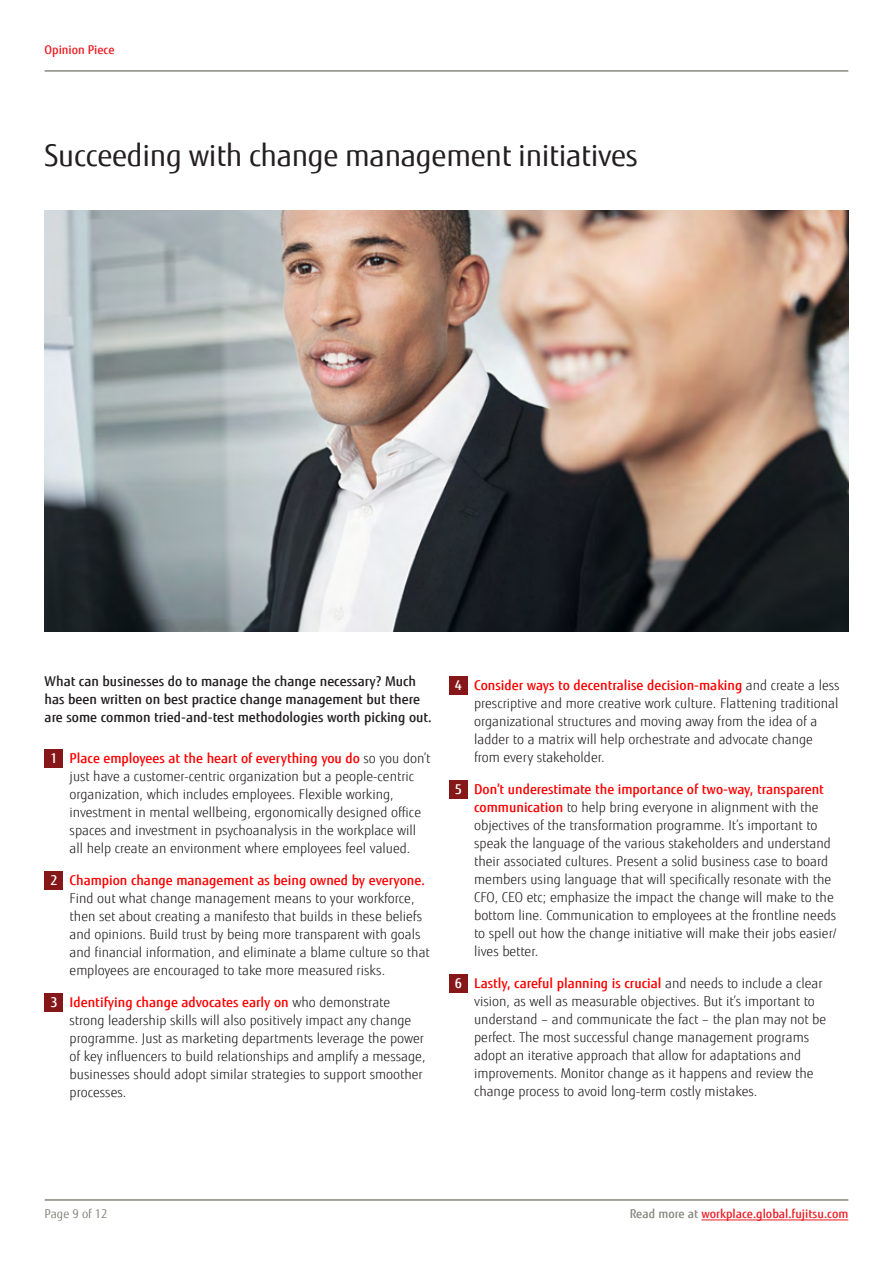
<style>
.page{position:relative;width:893px;height:1263px;background:#fff}
.page>*{position:absolute;margin:0;border:0;box-sizing:border-box;transform-origin:0 0}
.t1{font:30px "Fujitsu Sans";letter-spacing:-.01em;color:#231f20}
.t2{font:300 13.5px/18px "Fujitsu Sans";color:#231f20}
.t3{font:500 13.5px/18px "Fujitsu Sans";color:#231f20}
.t4{font:500 13.5px "Fujitsu Sans";color:#f00}
.t5{font:500 13.5px "Fujitsu Sans";color:#fff}
.t6{font:500 12px "Fujitsu Sans";color:#ed1d24}
.t7{font:12px "Fujitsu Sans";color:#87867e}
.s1{font-weight:500;color:#f00}
.s2{color:#87867e}
</style>
<div class="page">
<hr style="left:45px;top:70px;width:803px;height:2px;background:#87867e">
<hr style="left:45px;top:1199px;width:803px;height:2px;background:#87867e">
<img style="left:45px;top:211px;width:803px;height:420px">
<div style="left:45px;top:749px;width:18px;height:19px;background:#861718"></div>
<div style="left:45px;top:871px;width:18px;height:18px;background:#861718"></div>
<div style="left:45px;top:993px;width:18px;height:19px;background:#861718"></div>
<div style="left:449px;top:676px;width:18px;height:19px;background:#861718"></div>
<div style="left:449px;top:780px;width:18px;height:18px;background:#861718"></div>
<div style="left:449px;top:974px;width:18px;height:18px;background:#861718"></div>
<hr style="left:701px;top:1219px;width:147px;height:1px;background:#ed1d24">
<p class="t6" style="left:45px;top:42px;width:72px">Opinion Piece</p>
<h1 class="t1" style="left:45px;top:138px;width:595px">Succeeding with change management initiatives</h1>
<p class="t3" style="left:45px;top:673px;width:389px">What can businesses do to manage the change necessary? Much has been written on best practice change management but there are some common tried-and-test methodologies worth picking out.</p>
<p class="t5" style="left:50px;top:750px;width:9px">1</p>
<p class="t2" style="left:70px;top:749px;width:362px"><span class="s1">Place employees at the heart of everything you do</span> so you don’t just have a customer-centric organization but a people-centric organization, which includes employees. Flexible working, investment in mental wellbeing, ergonomically designed office spaces and investment in psychoanalysis in the workplace will all help create an environment where employees feel valued.</p>
<p class="t5" style="left:50px;top:872px;width:9px">2</p>
<p class="t4" style="left:70px;top:872px;width:357px">Champion change management as being owned by everyone.</p>
<p class="t2" style="left:70px;top:889px;width:362px">Find out what change management means to your workforce, then set about creating a manifesto that builds in these beliefs and opinions. Build trust by being more transparent with goals and financial information, and eliminate a blame culture so that employees are encouraged to take more measured risks.</p>
<p class="t5" style="left:50px;top:994px;width:9px">3</p>
<p class="t2" style="left:70px;top:993px;width:357px"><span class="s1">Identifying change advocates early on</span> who demonstrate strong leadership skills will also positively impact any change programme. Just as marketing departments leverage the power of key influencers to build relationships and amplify a message, businesses should adopt similar strategies to support smoother processes.</p>
<p class="t5" style="left:455px;top:677px;width:9px">4</p>
<p class="t2" style="left:474px;top:676px;width:367px"><span class="s1">Consider ways to decentralise decision-making</span> and create a less prescriptive and more creative work culture. Flattening traditional organizational structures and moving away from the idea of a ladder to a matrix will help orchestrate and advocate change from every stakeholder.</p>
<p class="t5" style="left:455px;top:781px;width:9px">5</p>
<p class="t2" style="left:474px;top:780px;width:364px"><span class="s1">Don’t underestimate the importance of two-way, transparent communication</span> to help bring everyone in alignment with the objectives of the transformation programme. It’s important to speak the language of the various stakeholders and understand their associated cultures. Present a solid business case to board members using language that will specifically resonate with the CFO, CEO etc; emphasize the impact the change will make to the bottom line. Communication to employees at the frontline needs to spell out how the change initiative will make their jobs easier/ lives better.</p>
<p class="t5" style="left:455px;top:975px;width:9px">6</p>
<p class="t2" style="left:474px;top:974px;width:354px"><span class="s1">Lastly, careful planning is crucial</span> and needs to include a clear vision, as well as measurable objectives. But it’s important to understand – and communicate the fact – the plan may not be perfect. The most successful change management programs adopt an iterative approach that allow for adaptations and improvements. Monitor change as it happens and review the change process to avoid long-term costly mistakes.</p>
<p class="t7" style="left:45px;top:1207px;width:64px">Page 9 of 12</p>
<p class="t6" style="left:630px;top:1207px;width:220px"><span class="s2">Read more at</span> workplace.global.fujitsu.com</p>
</div>
